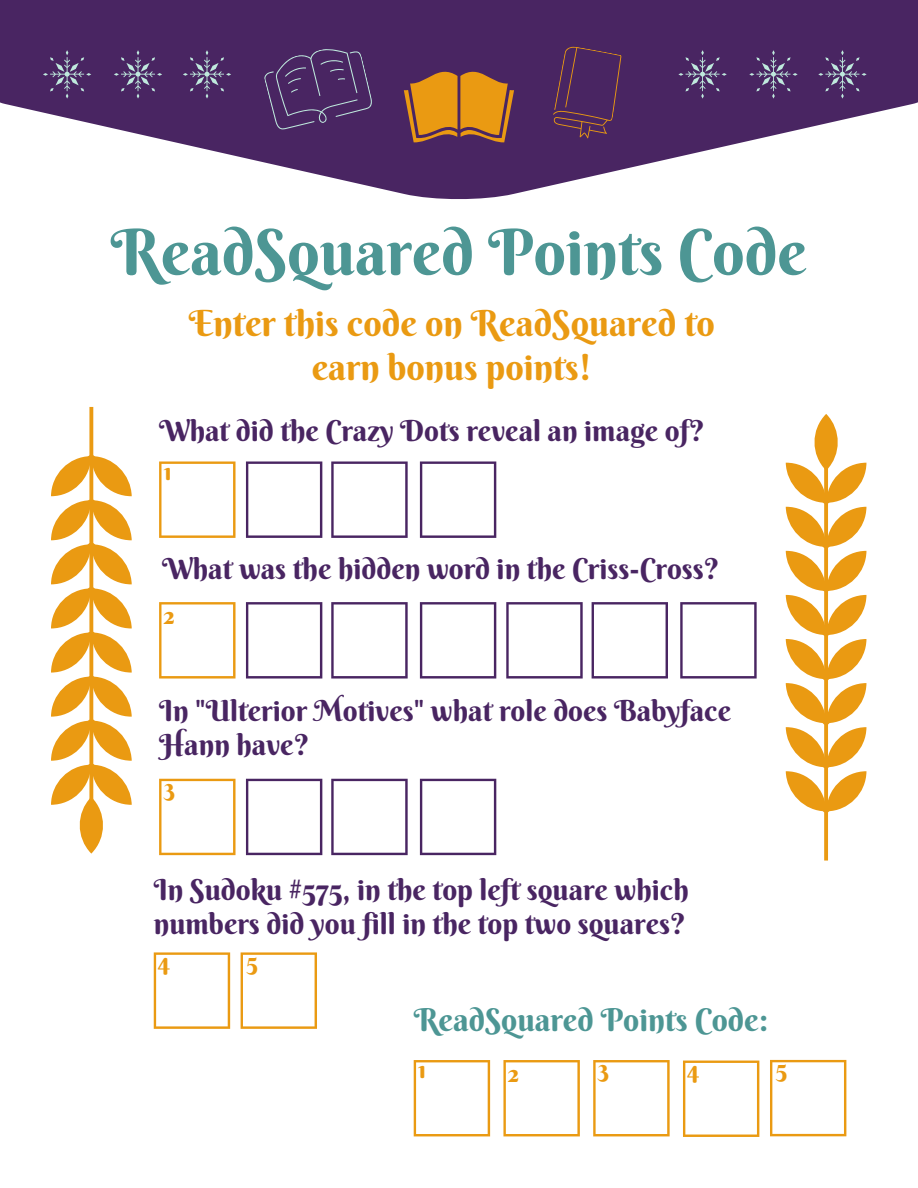
<style>
.page{position:relative;width:918px;height:1188px;background:#fff}
.page>*{position:absolute;margin:0;border:0;box-sizing:border-box;transform-origin:0 0}
.t1{font:63.6px "Berkshire Swash";color:#4d9694}
.t2{font:36px/43.3px "Berkshire Swash";color:#ea9a12;text-align:center}
.t3{font:31.5px "Berkshire Swash";color:#4d9694}
.t4{font:29.1px/33.9px "Berkshire Swash";color:#492562}
.t5{font:24px "Berkshire Swash";color:#ea9a12}
</style>
<div class="page">
<svg style="left:0;top:0;width:918px;height:199px;fill:#492562"></svg>
<svg style="left:51px;top:407px;width:81px;height:447px"></svg>
<svg style="left:43px;top:50px;width:48px;height:49px;background:#573c70"></svg>
<svg style="left:263px;top:44px;width:111px;height:88px;background:#503169"></svg>
<svg style="left:550px;top:45px;width:74px;height:98px;background:#512b5d"></svg>
<svg style="left:404px;top:63px;width:110px;height:80px;background:#ac6d30"></svg>
<svg style="left:786px;top:414px;width:80px;height:446px"></svg>
<svg style="left:114px;top:50px;width:48px;height:49px;background:#573c70"></svg>
<svg style="left:183px;top:50px;width:48px;height:49px;background:#573c70"></svg>
<svg style="left:678px;top:50px;width:49px;height:49px;background:#563c70"></svg>
<svg style="left:749px;top:50px;width:49px;height:49px;background:#563c70"></svg>
<svg style="left:818px;top:50px;width:49px;height:49px;background:#563c70"></svg>
<svg style="left:159px;top:602px;width:77px;height:77px"></svg>
<svg style="left:246px;top:602px;width:76px;height:77px"></svg>
<svg style="left:331px;top:602px;width:77px;height:77px"></svg>
<svg style="left:420px;top:602px;width:76px;height:77px"></svg>
<svg style="left:506px;top:602px;width:77px;height:77px"></svg>
<svg style="left:592px;top:602px;width:76px;height:77px"></svg>
<svg style="left:680px;top:602px;width:77px;height:77px"></svg>
<svg style="left:159px;top:461px;width:77px;height:77px"></svg>
<svg style="left:246px;top:461px;width:76px;height:77px"></svg>
<svg style="left:331px;top:461px;width:77px;height:77px"></svg>
<svg style="left:420px;top:461px;width:76px;height:77px"></svg>
<svg style="left:159px;top:779px;width:77px;height:76px"></svg>
<svg style="left:246px;top:779px;width:76px;height:76px"></svg>
<svg style="left:331px;top:779px;width:77px;height:76px"></svg>
<svg style="left:420px;top:779px;width:76px;height:76px"></svg>
<svg style="left:154px;top:952px;width:76px;height:77px"></svg>
<svg style="left:241px;top:952px;width:76px;height:77px"></svg>
<svg style="left:414px;top:1060px;width:76px;height:76px"></svg>
<svg style="left:503px;top:1060px;width:77px;height:76px"></svg>
<svg style="left:593px;top:1060px;width:77px;height:76px"></svg>
<svg style="left:683px;top:1061px;width:76px;height:76px"></svg>
<svg style="left:770px;top:1060px;width:76px;height:76px"></svg>
<h1 class="t1" style="left:111px;top:213px;width:698px">ReadSquared Points Code</h1>
<p class="t2" style="left:189px;top:302px;width:528px">Enter this code on ReadSquared to earn bonus points!</p>
<p class="t4" style="left:159px;top:414px;width:547px">What did the Crazy Dots reveal an image of?</p>
<p class="t5" style="left:164px;top:456px;width:9px">1</p>
<p class="t4" style="left:162px;top:552px;width:559px">What was the hidden word in the Criss-Cross?</p>
<p class="t5" style="left:164px;top:601px;width:12px">2</p>
<p class="t4" style="left:159px;top:694px;width:574px">In "Ulterior Motives" what role does Babyface<br>Hann have?</p>
<p class="t5" style="left:164px;top:773px;width:12px">3</p>
<p class="t4" style="left:154px;top:873px;width:537px">In Sudoku #575, in the top left square which numbers did you fill in the top two squares?</p>
<p class="t5" style="left:158px;top:946px;width:14px">4</p>
<p class="t5" style="left:247px;top:946px;width:13px">5</p>
<p class="t3" style="left:414px;top:1000px;width:356px">ReadSquared Points Code:</p>
<p class="t5" style="left:418px;top:1055px;width:9px">1</p>
<p class="t5" style="left:508px;top:1059px;width:12px">2</p>
<p class="t5" style="left:598px;top:1054px;width:12px">3</p>
<p class="t5" style="left:687px;top:1054px;width:14px">4</p>
<p class="t5" style="left:776px;top:1054px;width:13px">5</p>
</div>
